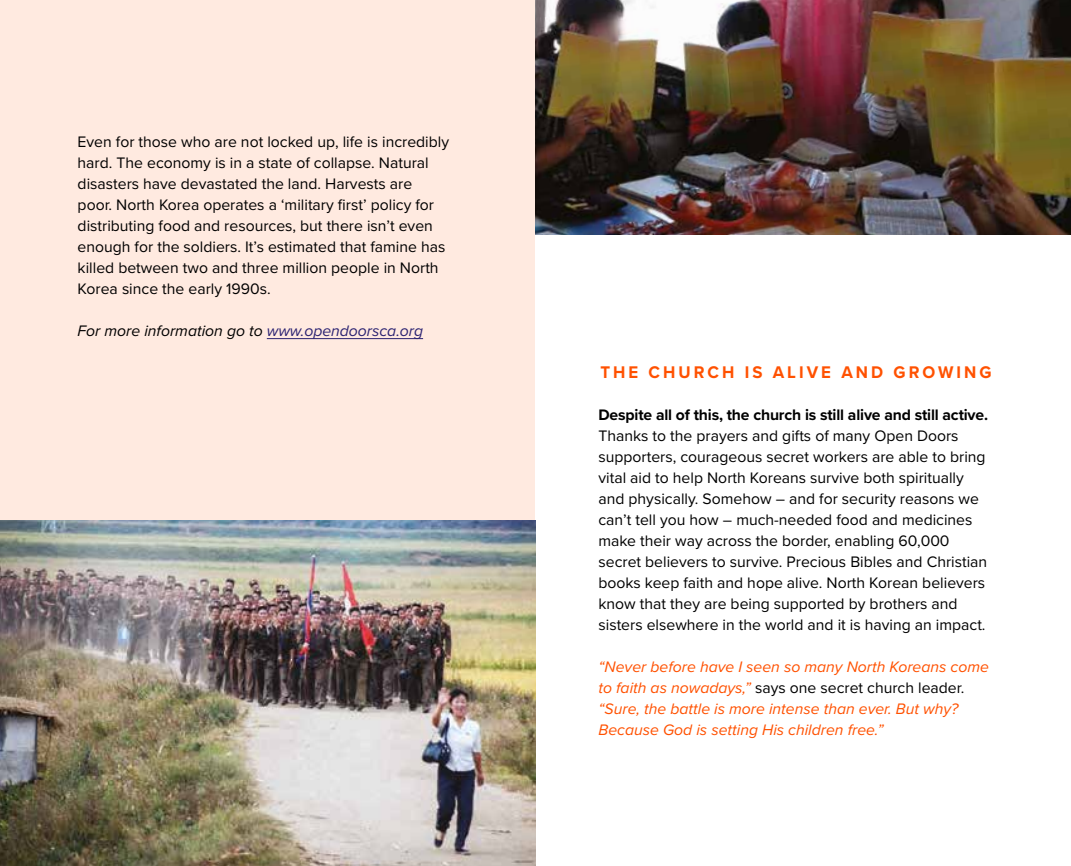
<style>
.page{position:relative;width:1071px;height:866px;background:#fff}
.page>*{position:absolute;margin:0;border:0;box-sizing:border-box;transform-origin:0 0}
.t1{font:700 17.5px "Proxima Nova";letter-spacing:.18em;color:#ff5100;scale:.96 1}
.t2{font:15.75px/21px "Proxima Nova";color:#000}
.t3{font:italic 15.75px/21px "Proxima Nova";color:#ff5100}
.t4{font:700 15.75px "Proxima Nova";letter-spacing:-.01em;color:#000}
.t5{font:italic 15.75px "Proxima Nova";color:#000}
.s1{color:#2c2372}
.s2{font-style:normal;color:#000}
</style>
<div class="page">
<div style="left:0;top:0;width:535px;height:536px;background:#ffeae0"></div>
<hr style="left:267px;top:338px;width:156px;height:1px;background:#2c2372">
<img style="left:0;top:520px;width:536px;height:346px">
<img style="left:536px;top:0;width:535px;height:235px">
<p class="t2" style="left:78px;top:131px;width:373px">Even for those who are not locked up, life is incredibly hard. The economy is in a state of collapse. Natural disasters have devastated the land. Harvests are poor. North Korea operates a ‘military first’ policy for distributing food and resources, but there isn’t even enough for the soldiers. It’s estimated that famine has killed between two and three million people in North Korea since the early 1990s.</p>
<p class="t5" style="left:78px;top:319px;width:347px">For more information go to <span class="s1">www.opendoorsca.org</span></p>
<p class="t1" style="left:600px;top:359px;width:409px">THE CHURCH IS ALIVE AND GROWING</p>
<p class="t4" style="left:598px;top:403px;width:391px">Despite all of this, the church is still alive and still active.</p>
<p class="t2" style="left:598px;top:425px;width:390px">Thanks to the prayers and gifts of many Open Doors supporters, courageous secret workers are able to bring vital aid to help North Koreans survive both spiritually and physically. Somehow – and for security reasons we can’t tell you how – much-needed food and medicines make their way across the border, enabling 60,000 secret believers to survive. Precious Bibles and Christian books keep faith and hope alive. North Korean believers know that they are being supported by brothers and sisters elsewhere in the world and it is having an impact.</p>
<p class="t3" style="left:598px;top:656px;width:392px">“Never before have I seen so many North Koreans come to faith as nowadays,” <span class="s2">says one secret church leader. </span>“Sure, the battle is more intense than ever. But why?<br>Because God is setting His children free.”</p>
</div>
